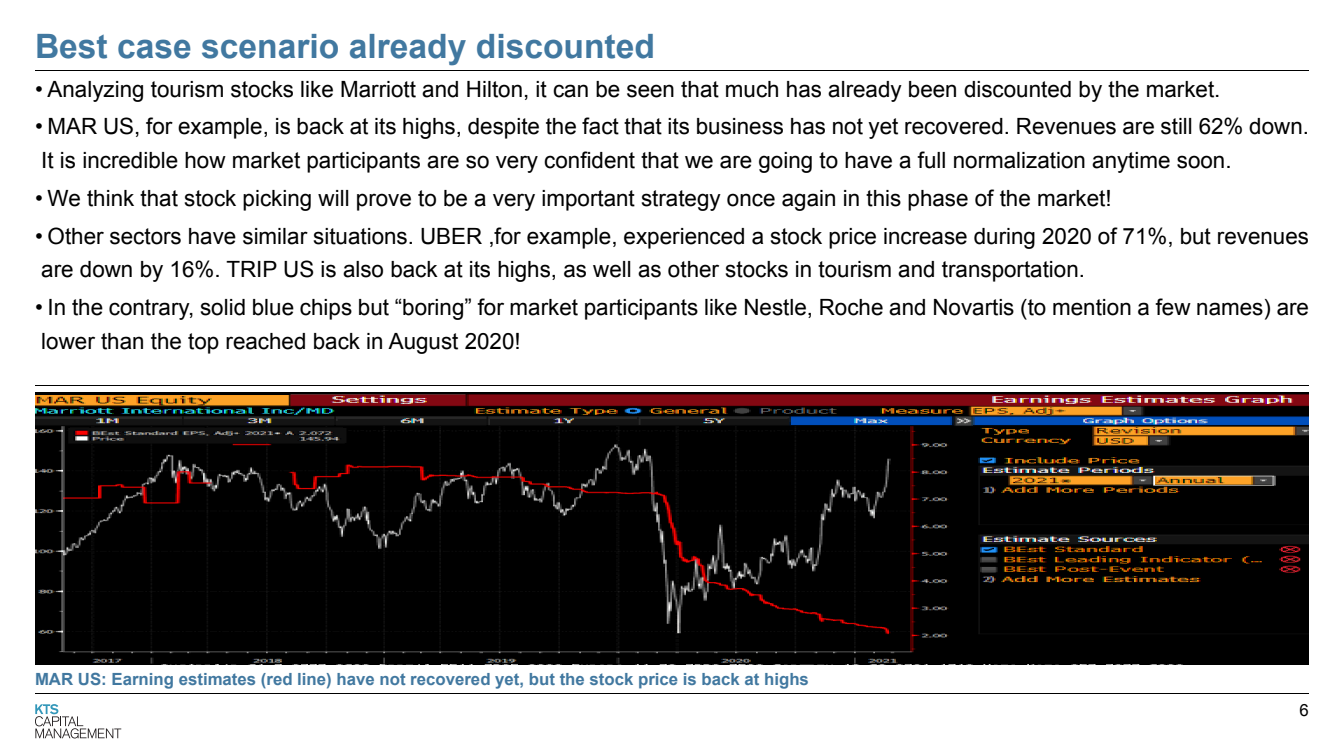
<style>
.page{position:relative;width:1344px;height:756px;background:#fff}
.page>*{position:absolute;margin:0;border:0;box-sizing:border-box;transform-origin:0 0}
.t1{font:700 33.6px "Arial";color:#4178a0}
.t2{font:22.4px/33.6px "Arial";color:#000}
.t3{font:700 16.8px "Arial";color:#4178a0}
.t4{font:16.8px "Arial";color:#000}
</style>
<div class="page">
<svg style="left:35px;top:704px;width:86px;height:34px"></svg>
<hr style="left:35px;top:693px;width:1274px;height:1px;background:#000">
<hr style="left:35px;top:385px;width:1274px;height:1px;background:#000">
<hr style="left:35px;top:70px;width:1274px;height:1px;background:#000">
<img style="left:35px;top:392px;width:1274px;height:273px">
<h1 class="t1" style="left:35px;top:34px;width:622px">Best case scenario already discounted</h1>
<p class="t2" style="left:35px;top:74px;width:1187px">• Analyzing tourism stocks like Marriott and Hilton, it can be seen that much has already been discounted by the market.</p>
<p class="t2" style="left:35px;top:112px;width:1276px">• MAR US, for example, is back at its highs, despite the fact that its business has not yet recovered. Revenues are still 62% down.<br>It is incredible how market participants are so very confident that we are going to have a full normalization anytime soon.</p>
<p class="t2" style="left:35px;top:183px;width:1078px">• We think that stock picking will prove to be a very important strategy once again in this phase of the market!</p>
<p class="t2" style="left:35px;top:221px;width:1276px">• Other sectors have similar situations. UBER ,for example, experienced a stock price increase during 2020 of 71%, but revenues are down by 16%. TRIP US is also back at its highs, as well as other stocks in tourism and transportation.</p>
<p class="t2" style="left:35px;top:292px;width:1276px">• In the contrary, solid blue chips but “boring” for market participants like Nestle, Roche and Novartis (to mention a few names) are lower than the top reached back in August 2020!</p>
<p class="t3" style="left:35px;top:673px;width:775px">MAR US: Earning estimates (red line) have not recovered yet, but the stock price is back at highs</p>
<p class="t4" style="left:1300px;top:703px;width:11px">6</p>
</div>
